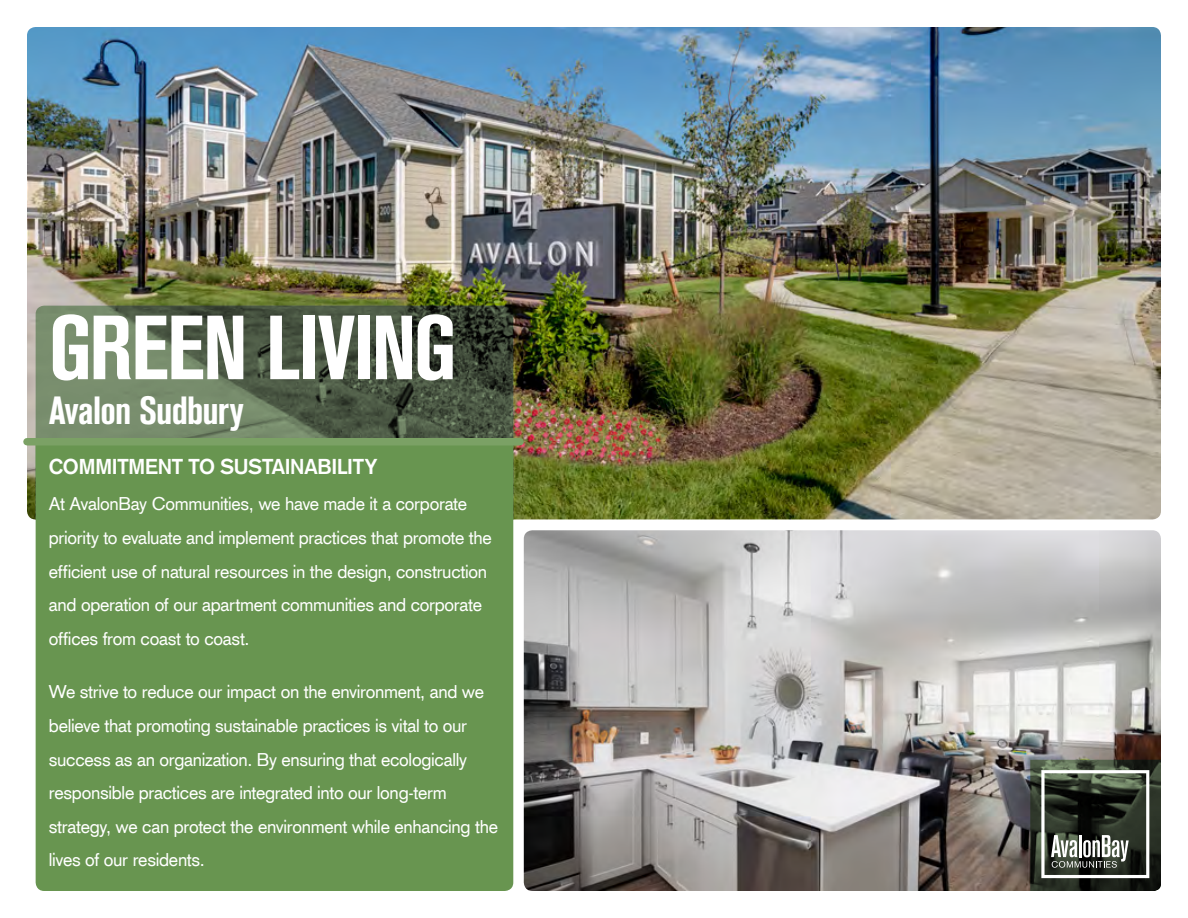
<style>
.page{position:relative;width:1188px;height:918px;background:#fff}
.page>*{position:absolute;margin:0;border:0;box-sizing:border-box;transform-origin:0 0}
.t1{font:700 condensed 90px "Akzidenz Grotesk BE";letter-spacing:-.02em;color:#fff}
.t2{font:700 condensed 39px "Akzidenz Grotesk BE";letter-spacing:-.02em;color:#fff}
.t3{font:700 21px "Akzidenz Grotesk";letter-spacing:-.01em;color:#fff}
.t4{font:18px/33.6px "Akzidenz Grotesk CE";letter-spacing:-.02em;color:#fff}
</style>
<div class="page">
<img style="left:27px;top:27px;width:1134px;height:492px">
<img style="left:524px;top:530px;width:637px;height:361px">
<svg style="left:36px;top:306px;width:477px;height:132px;background:#56664e"></svg>
<div style="left:36px;top:446px;width:477px;height:445px;background:#689550"></div>
<svg style="left:1030px;top:760px;width:131px;height:131px;background:#474d43"></svg>
<div style="left:27px;top:438px;width:493px;height:8px;background:#7ba165"></div>
<h1 class="t1" style="left:49px;top:296px;width:409px">GREEN LIVING</h1>
<h2 class="t2" style="left:49px;top:388px;width:196px">Avalon Sudbury</h2>
<p class="t3" style="left:49px;top:455px;width:330px">COMMITMENT TO SUSTAINABILITY</p>
<p class="t4" style="left:49px;top:487px;width:445px">At AvalonBay Communities, we have made it a corporate priority to evaluate and implement practices that promote the efficient use of natural resources in the design, construction and operation of our apartment communities and corporate offices from coast to coast.</p>
<p class="t4" style="left:49px;top:675px;width:451px">We strive to reduce our impact on the environment, and we believe that promoting sustainable practices is vital to our success as an organization. By ensuring that ecologically responsible practices are integrated into our long-term strategy, we can protect the environment while enhancing the lives of our residents.</p>
</div>
